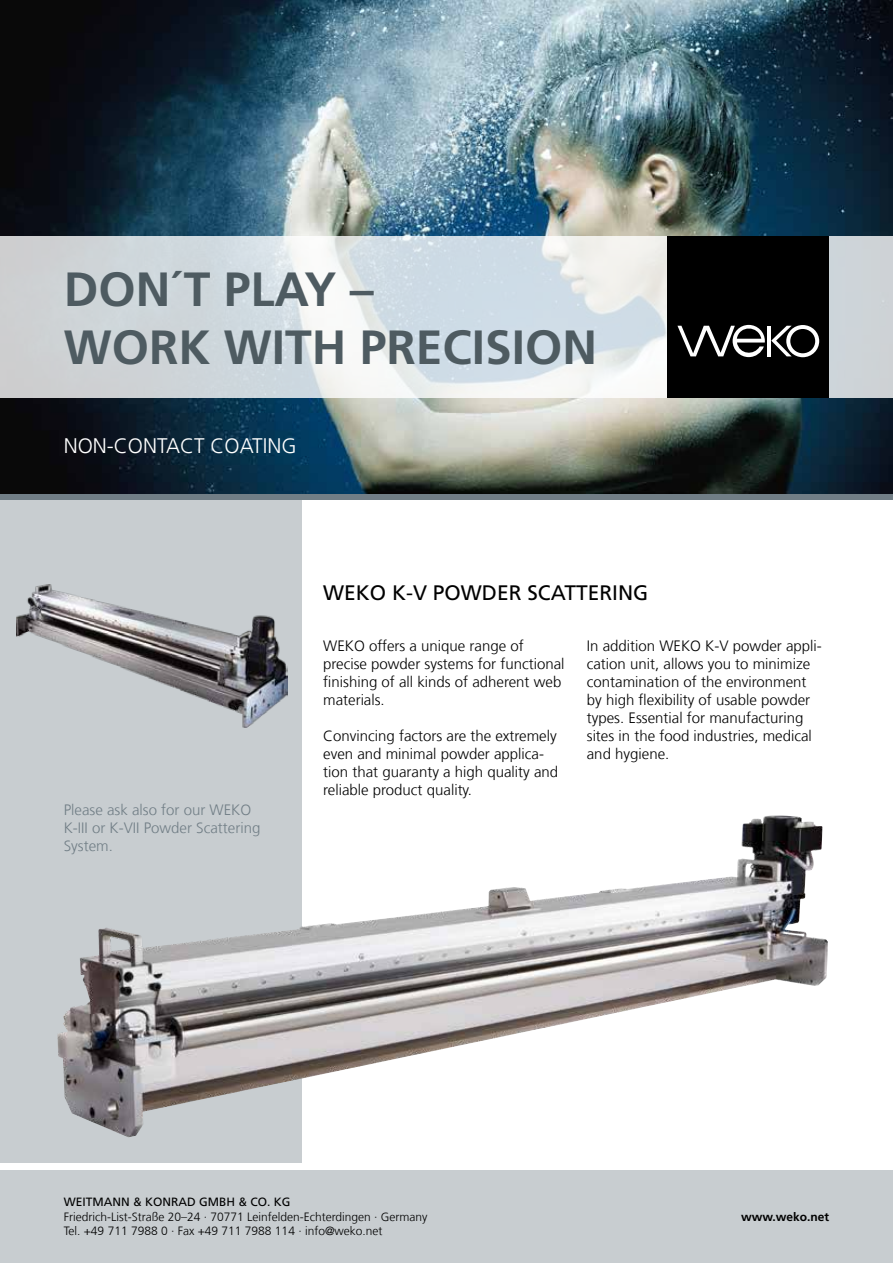
<style>
.page{position:relative;width:893px;height:1263px;background:#fff}
.page>*{position:absolute;margin:0;border:0;box-sizing:border-box;transform-origin:0 0}
.t1{font:700 48px/57.6px "Frutiger LT Std";color:#4e5b61}
.t2{font:21px "Frutiger LT Std";color:#000}
.t3{font:300 21px "Frutiger LT Com";color:#fff}
.t4{font:300 15px/18px "Frutiger LT Com";color:#000}
.t5{font:300 15px/18px "Frutiger LT Com";color:#717e86}
.t6{font:300 12px/14.4px "Frutiger LT Com";color:#000}
.t7{font:12px "Frutiger LT Std";color:#000}
.t8{font:700 12px "Frutiger LT Std";color:#000}
</style>
<div class="page">
<div style="left:0;top:500px;width:302px;height:669px;background:#c8cdd0"></div>
<div style="left:0;top:1163px;width:893px;height:100px;background:#c8cdd0"></div>
<div style="left:0;top:1163px;width:893px;height:6px;background:#fff"></div>
<div style="left:0;top:493px;width:893px;height:7px;background:#717e86"></div>
<img style="left:0;top:0;width:893px;height:493px">
<svg style="left:0;top:236px;width:893px;height:162px"></svg>
<div style="left:668px;top:236px;width:161px;height:162px;background:#000"></div>
<hr style="left:767px;top:326px;width:4px;height:30px;background:#fff">
<svg style="left:677px;top:325px;width:88px;height:32px"></svg>
<svg style="left:771px;top:325px;width:48px;height:32px"></svg>
<img style="left:57px;top:816px;width:771px;height:321px">
<img style="left:17px;top:585px;width:271px;height:142px">
<h1 class="t1" style="left:64px;top:261px;width:535px">DON´T PLAY –<br>WORK WITH PRECISION</h1>
<h2 class="t3" style="left:64px;top:434px;width:234px">NON-CONTACT COATING</h2>
<p class="t5" style="left:64px;top:801px;width:198px">Please ask also for our WEKO<br>K-III or K-VII Powder Scattering<br>System.</p>
<h2 class="t2" style="left:323px;top:581px;width:327px">WEKO K-V POWDER SCATTERING</h2>
<p class="t4" style="left:323px;top:637px;width:243px">WEKO offers a unique range of precise powder systems for functional finishing of all kinds of adherent web materials.</p>
<p class="t4" style="left:323px;top:727px;width:237px">Convincing factors are the extremely even and minimal powder applica&shy;tion that guaranty a high quality and reliable product quality.</p>
<p class="t4" style="left:587px;top:637px;width:237px">In addition WEKO K-V powder appli&shy;cation unit, allows you to minimize contamination of the environment by high flexibility of usable powder types. Essential for manufacturing sites in the food industries, medical and hygiene.</p>
<p class="t7" style="left:64px;top:1195px;width:228px">WEITMANN &amp; KONRAD GMBH &amp; CO. KG</p>
<p class="t6" style="left:64px;top:1209px;width:365px">Friedrich-List-Straße 20–24 ∙ 70771 Leinfelden-Echterdingen ∙ Germany<br>Tel. +49 711 7988 0 ∙ Fax +49 711 7988 114 ∙ info@weko.net</p>
<p class="t8" style="left:741px;top:1209px;width:90px">www.weko.net</p>
</div>
